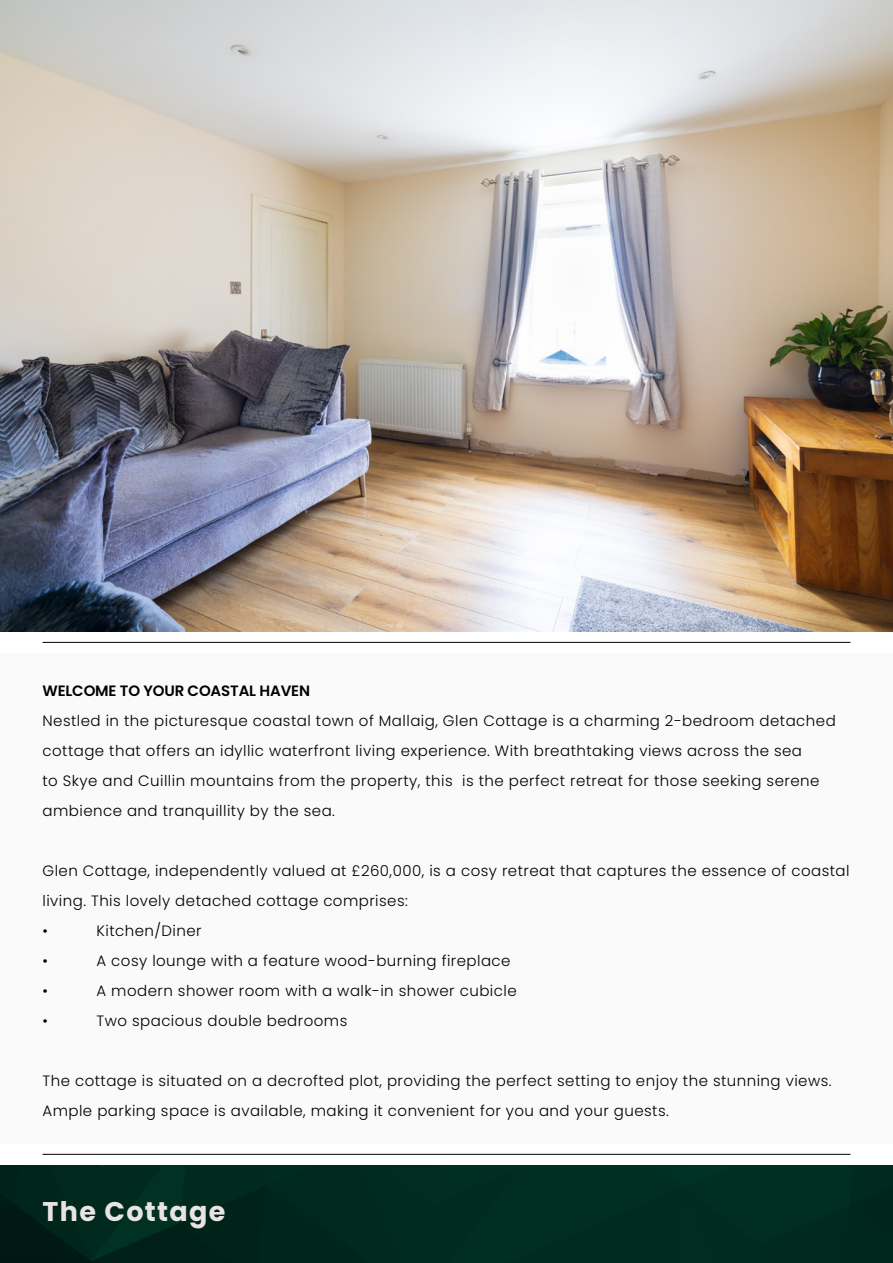
<style>
.page{position:relative;width:893px;height:1263px;background:#fff}
.page>*{position:absolute;margin:0;border:0;box-sizing:border-box;transform-origin:0 0}
.t1{font:700 27px "Poppins";letter-spacing:.05em;color:#e9e4e3}
.t2{font:300 15px/30px "Poppins";letter-spacing:.03em;color:#000}
.t3{font:600 15px "Poppins";letter-spacing:-.01em;color:#000}
</style>
<div class="page">
<img style="left:0;top:1165px;width:893px;height:98px">
<div style="left:0;top:653px;width:893px;height:490px;background:#fafafa"></div>
<img style="left:0;top:0;width:893px;height:631px">
<hr style="left:43px;top:642px;width:807px;height:1px;background:#000">
<hr style="left:43px;top:1154px;width:807px;height:1px;background:#000">
<p class="t3" style="left:43px;top:682px;width:269px">WELCOME TO YOUR COASTAL HAVEN</p>
<p class="t2" style="left:43px;top:706px;width:795px">Nestled in the picturesque coastal town of Mallaig, Glen Cottage is a charming 2-bedroom detached cottage that offers an idyllic waterfront living experience. With breathtaking views across the sea<br>to Skye and Cuillin mountains from the property, this is the perfect retreat for those seeking serene ambience and tranquillity by the sea.</p>
<p class="t2" style="left:43px;top:856px;width:808px">Glen Cottage, independently valued at £260,000, is a cosy retreat that captures the essence of coastal living. This lovely detached cottage comprises:<br>•</p>
<p class="t2" style="left:97px;top:916px;width:107px">Kitchen/Diner</p>
<p class="t2" style="left:43px;top:946px;width:7px">•</p>
<p class="t2" style="left:97px;top:946px;width:416px">A cosy lounge with a feature wood-burning fireplace</p>
<p class="t2" style="left:43px;top:976px;width:7px">•</p>
<p class="t2" style="left:97px;top:976px;width:422px">A modern shower room with a walk-in shower cubicle</p>
<p class="t2" style="left:43px;top:1006px;width:7px">•</p>
<p class="t2" style="left:97px;top:1006px;width:252px">Two spacious double bedrooms</p>
<p class="t2" style="left:43px;top:1066px;width:790px">The cottage is situated on a decrofted plot, providing the perfect setting to enjoy the stunning views.<br>Ample parking space is available, making it convenient for you and your guests.</p>
<h1 class="t1" style="left:43px;top:1196px;width:185px">The Cottage</h1>
</div>
